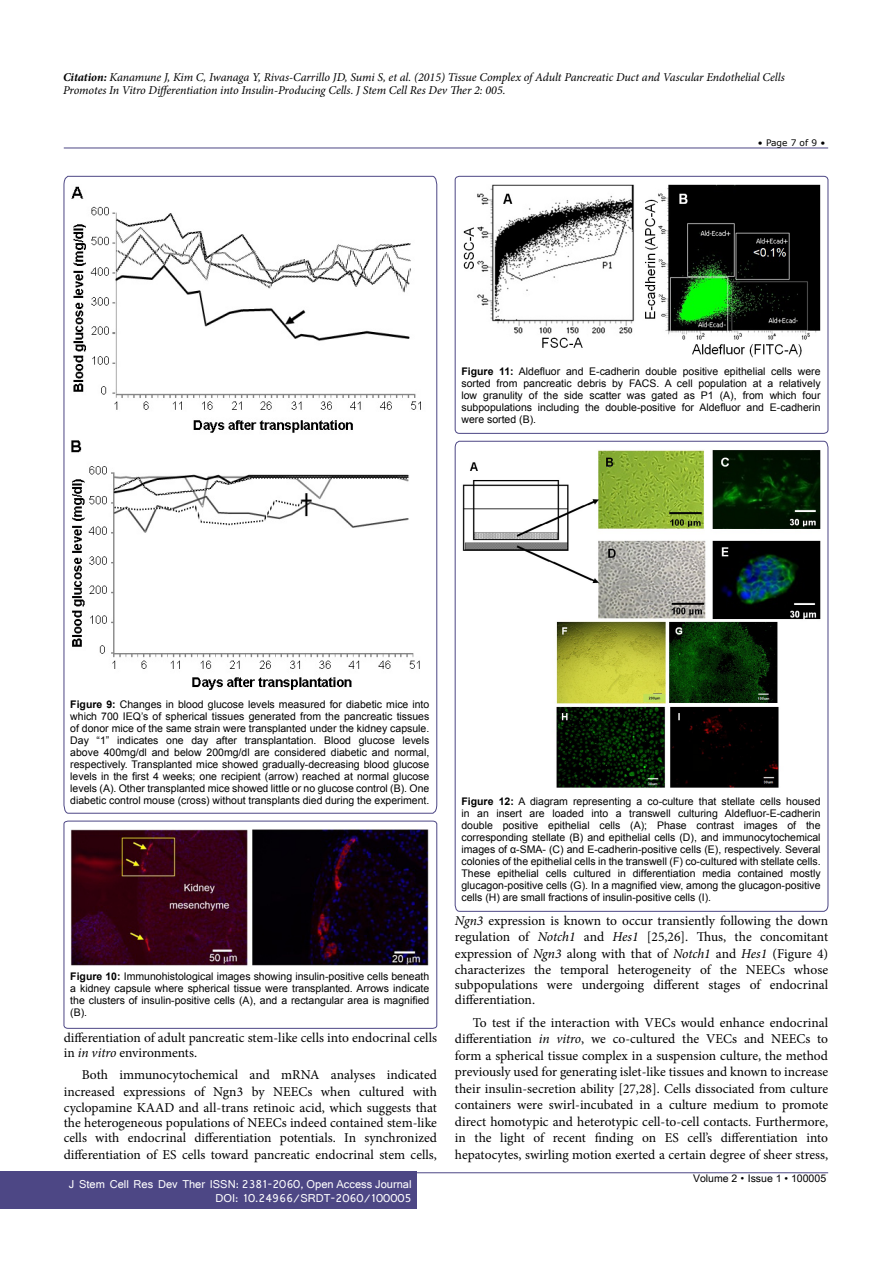
<style>
.page{position:relative;width:893px;height:1263px;background:#fff}
.page>*{position:absolute;margin:0;border:0;box-sizing:border-box;transform-origin:0 0}
.t1{font:13.5px/16.5px "Minion Pro";color:#000}
.t2{font:italic 12px/13.5px "Minion Pro";letter-spacing:-.01em;color:#000}
.t3{font:12px/14.2px "Shruti";color:#fff;text-align:right}
.t4{font:10.5px/12px "Arial";color:#000;text-align:justify}
.t5{font:10.5px "Arial Unicode MS";color:#000}
.t6{font:9px "MS Reference Sans Serif";color:#000}
.s1{font-weight:700}
.s2{font-style:italic}
.s3{font-family:"Batang"}
</style>
<div class="page">
<hr style="left:64px;top:148px;width:764px;height:1px;background:#4d4785">
<hr style="left:64px;top:1172px;width:764px;height:1px;background:#4d4785">
<div style="left:0;top:1171px;width:417px;height:38px;background:#4d4785"></div>
<svg style="left:64px;top:176px;width:373px;height:637px"></svg>
<div style="left:455px;top:176px;width:373px;height:258px;border:1px solid #4d4785;border-radius:4px"></div>
<svg style="left:455px;top:441px;width:373px;height:471px"></svg>
<svg style="left:64px;top:821px;width:373px;height:208px"></svg>
<img style="left:70px;top:184px;width:359px;height:509px">
<img style="left:463px;top:184px;width:358px;height:173px">
<img style="left:461px;top:449px;width:360px;height:339px">
<img style="left:70px;top:829px;width:359px;height:137px">
<p class="t2" style="left:63px;top:70px;width:723px"><span class="s1">Citation:</span> Kanamune J, Kim C, Iwanaga Y, Rivas-Carrillo JD, Sumi S, et al. (2015) Tissue Complex of Adult Pancreatic Duct and Vascular Endothelial Cells<br>Promotes In Vitro Differentiation into Insulin-Producing Cells. J Stem Cell Res Dev Ther 2: 005.</p>
<p class="t6" style="left:758px;top:137px;width:69px">• Page 7 of 9 •</p>
<p class="t4" style="left:461px;top:365px;width:361px"><span class="s1">Figure 11:</span> Aldefluor and E-cadherin double positive epithelial cells were sorted from pancreatic debris by FACS. A cell population at a relatively low granulity of the side scatter was gated as P1 (A), from which four subpopulations including the double-positive for Aldefluor and E-cadherin were sorted (B).</p>
<p class="t4" style="left:70px;top:698px;width:361px"><span class="s1">Figure 9:</span> Changes in blood glucose levels measured for diabetic mice into which 700 IEQ’s of spherical tissues generated from the pancreatic tissues of donor mice of the same strain were transplanted under the kidney capsule.<br>Day “1” indicates one day after transplantation. Blood glucose levels above 400mg/dl and below 200mg/dl are considered diabetic and normal, respectively. Transplanted mice showed gradually-decreasing blood glucose levels in the first 4 weeks; one recipient (arrow) reached at normal glucose levels (A). Other transplanted mice showed little or no glucose control (B). One diabetic control mouse (cross) without transplants died during the experiment.</p>
<p class="t4" style="left:70px;top:970px;width:361px"><span class="s1">Figure 10:</span> Immunohistological images showing insulin-positive cells beneath a kidney capsule where spherical tissue were transplanted. Arrows indicate the clusters of insulin-positive cells (A), and a rectangular area is magnified (B).</p>
<p class="t1" style="left:64px;top:1030px;width:375px;line-height:15px">differentiation of adult pancreatic stem-like cells into endocrinal cells in <span class="s2">in vitro</span> environments.</p>
<p class="t1" style="left:64px;top:1067px;width:375px;text-align:justify;text-indent:18px">Both immunocytochemical and mRNA analyses indicated increased expressions of Ngn3 by NEECs when cultured with cyclopamine KAAD and all-trans retinoic acid, which suggests that</p>
<p class="t1" style="left:64px;top:1116px;width:375px;line-height:15px">the heterogeneous populations of NEECs indeed contained stem-like cells with endocrinal differentiation potentials. In synchronized</p>
<p class="t1" style="left:64px;top:1146px;width:375px">differentiation of ES cells toward pancreatic endocrinal stem cells,</p>
<p class="t3" style="left:69px;top:1176px;width:344px">J Stem Cell Res Dev Ther ISSN: 2381-2060, Open Access Journal<br>DOI: 10.24966/SRDT-2060/100005</p>
<p class="t4" style="left:461px;top:795px;width:361px"><span class="s1">Figure 12:</span> A diagram representing a co-culture that stellate cells housed in an insert are loaded into a transwell culturing Aldefluor-E-cadherin double positive epithelial cells (A); Phase contrast images of the corresponding stellate (B) and epithelial cells (D), and immunocytochemical images of α-SMA- (C) and E-cadherin-positive cells (E), respectively. Several colonies of the epithelial cells in the transwell (F) co-cultured with stellate cells.<br>These epithelial cells cultured in differentiation media contained mostly glucagon-positive cells (G). In a magnified view, among the glucagon-positive cells (H) are small fractions of insulin-positive cells (I).</p>
<p class="t1" style="left:455px;top:912px;width:375px;text-align:justify"><span class="s2">Ngn3</span> expression is known to occur transiently following the down regulation of <span class="s2">Notch1</span> and <span class="s2">Hes1</span> [25,26]. Thus, the concomitant expression of <span class="s2">Ngn3</span> along with that of <span class="s2">Notch1</span> and <span class="s2">Hes1</span> (Figure 4) characterizes the temporal heterogeneity of the NEECs whose</p>
<p class="t1" style="left:455px;top:978px;width:375px;line-height:15px">subpopulations were undergoing different stages of endocrinal differentiation.</p>
<p class="t1" style="left:455px;top:1014px;width:375px;text-align:justify;text-indent:18px">To test if the interaction with VECs would enhance endocrinal differentiation <span class="s2">in vitro</span>, we co-cultured the VECs and NEECs to form a spherical tissue complex in a suspension culture, the method previously used for generating islet-like tissues and known to increase their insulin-secretion ability [27,28]. Cells dissociated from culture containers were swirl-incubated in a culture medium to promote direct homotypic and heterotypic cell-to-cell contacts. Furthermore, in the light of recent finding on ES cell’s differentiation into hepatocytes, swirling motion exerted a certain degree of sheer stress,</p>
<p class="t5" style="left:693px;top:1170px;width:135px">Volume 2 <span class="s3">•</span> Issue 1 • 100005</p>
</div>
